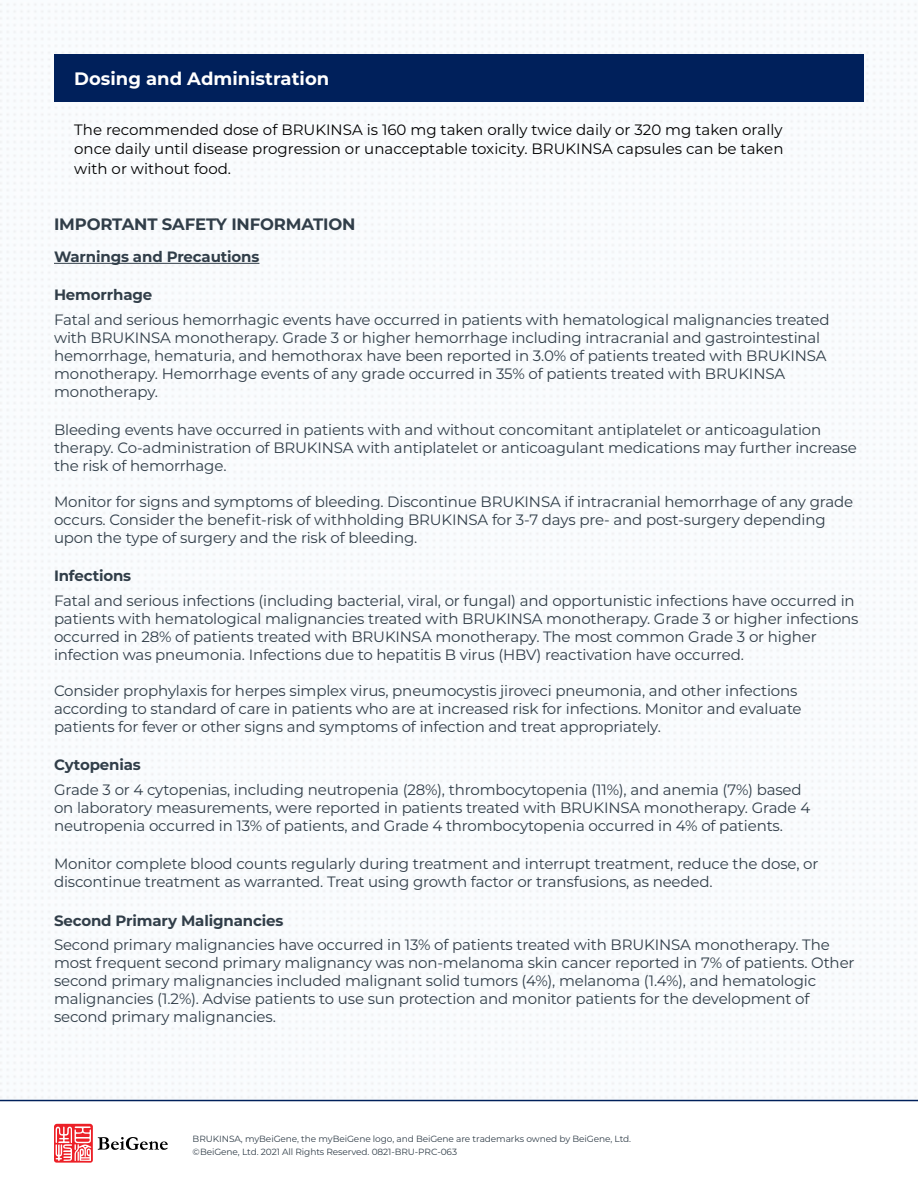
<style>
.page{position:relative;width:918px;height:1188px;background:#fff}
.page>*{position:absolute;margin:0;border:0;box-sizing:border-box;transform-origin:0 0}
.small_subhead{font:700 18px "Montserrat";color:#fff}
.C-Heading_1__no_page{font:700 16.5px "Montserrat";letter-spacing:-.01em;color:#313e49}
.C-Body_Text{font:15px/18px "Montserrat";letter-spacing:-.01em;color:#313e49}
.body_small{font:15px/19.5px "Montserrat";color:#000;text-align:justify}
.C-Body_Text-2{font:700 15px "Montserrat";letter-spacing:-.01em;color:#313e49}
.t1{font:9px/12.3px "Montserrat";letter-spacing:-.01em;color:#313e49}
</style>
<div class="page">
<img style="left:0;top:3px;width:918px;height:1097px">
<svg style="left:54px;top:1124px;width:114px;height:39px"></svg>
<hr style="left:0;top:1100px;width:918px;height:1px;background:#00205b">
<hr style="left:54px;top:263px;width:205px;height:1px;background:#313e49">
<div style="left:54px;top:54px;width:810px;height:47px;background:#00205b"></div>
<p class="small_subhead" style="left:74px;top:66px;width:256px">Dosing and Administration</p>
<p class="body_small" style="left:74px;top:119px;width:711px">The recommended dose of BRUKINSA is 160 mg taken orally twice daily or 320 mg taken orally once daily until disease progression or unacceptable toxicity. BRUKINSA capsules can be taken with or without food.</p>
<p class="C-Heading_1__no_page" style="left:54px;top:213px;width:303px">IMPORTANT SAFETY INFORMATION</p>
<p class="C-Body_Text-2" style="left:54px;top:246px;width:207px">Warnings and Precautions</p>
<p class="C-Body_Text-2" style="left:54px;top:284px;width:100px">Hemorrhage</p>
<p class="C-Body_Text" style="left:54px;top:310px;width:777px">Fatal and serious hemorrhagic events have occurred in patients with hematological malignancies treated with BRUKINSA monotherapy. Grade 3 or higher hemorrhage including intracranial and gastrointestinal hemorrhage, hematuria, and hemothorax have been reported in 3.0% of patients treated with BRUKINSA monotherapy. Hemorrhage events of any grade occurred in 35% of patients treated with BRUKINSA monotherapy.</p>
<p class="C-Body_Text" style="left:54px;top:420px;width:804px">Bleeding events have occurred in patients with and without concomitant antiplatelet or anticoagulation therapy. Co-administration of BRUKINSA with antiplatelet or anticoagulant medications may further increase the risk of hemorrhage.</p>
<p class="C-Body_Text" style="left:54px;top:492px;width:801px">Monitor for signs and symptoms of bleeding. Discontinue BRUKINSA if intracranial hemorrhage of any grade occurs. Consider the benefit-risk of withholding BRUKINSA for 3-7 days pre- and post-surgery depending upon the type of surgery and the risk of bleeding.</p>
<p class="C-Body_Text-2" style="left:54px;top:565px;width:79px">Infections</p>
<p class="C-Body_Text" style="left:54px;top:591px;width:806px">Fatal and serious infections (including bacterial, viral, or fungal) and opportunistic infections have occurred in patients with hematological malignancies treated with BRUKINSA monotherapy. Grade 3 or higher infections occurred in 28% of patients treated with BRUKINSA monotherapy. The most common Grade 3 or higher infection was pneumonia. Infections due to hepatitis B virus (HBV) reactivation have occurred.</p>
<p class="C-Body_Text" style="left:54px;top:681px;width:749px">Consider prophylaxis for herpes simplex virus, pneumocystis jiroveci pneumonia, and other infections according to standard of care in patients who are at increased risk for infections. Monitor and evaluate patients for fever or other signs and symptoms of infection and treat appropriately.</p>
<p class="C-Body_Text-2" style="left:54px;top:754px;width:88px">Cytopenias</p>
<p class="C-Body_Text" style="left:54px;top:780px;width:758px">Grade 3 or 4 cytopenias, including neutropenia (28%), thrombocytopenia (11%), and anemia (7%) based on laboratory measurements, were reported in patients treated with BRUKINSA monotherapy. Grade 4 neutropenia occurred in 13% of patients, and Grade 4 thrombocytopenia occurred in 4% of patients.</p>
<p class="C-Body_Text" style="left:54px;top:854px;width:766px">Monitor complete blood counts regularly during treatment and interrupt treatment, reduce the dose, or discontinue treatment as warranted. Treat using growth factor or transfusions, as needed.</p>
<p class="C-Body_Text-2" style="left:54px;top:909px;width:231px">Second Primary Malignancies</p>
<p class="C-Body_Text" style="left:54px;top:935px;width:802px">Second primary malignancies have occurred in 13% of patients treated with BRUKINSA monotherapy. The most frequent second primary malignancy was non-melanoma skin cancer reported in 7% of patients. Other second primary malignancies included malignant solid tumors (4%), melanoma (1.4%), and hematologic malignancies (1.2%). Advise patients to use sun protection and monitor patients for the development of second primary malignancies.</p>
<p class="t1" style="left:192px;top:1133px;width:440px">BRUKINSA, myBeiGene, the myBeiGene logo, and BeiGene are trademarks owned by BeiGene, Ltd. ©BeiGene, Ltd. 2021 All Rights Reserved. 0821-BRU-PRC-063</p>
</div>
